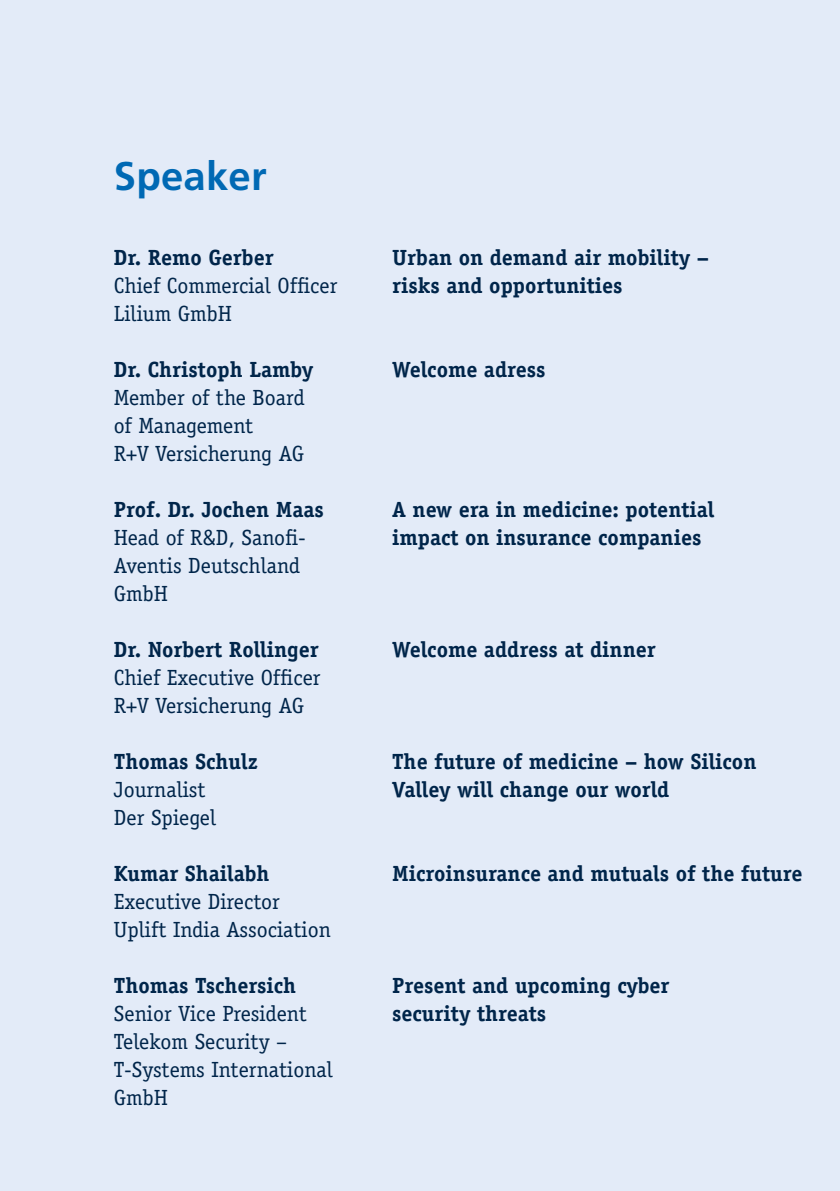
<style>
.page{position:relative;width:840px;height:1191px;background:#fff}
.page>*{position:absolute;margin:0;border:0;box-sizing:border-box;transform-origin:0 0}
.t1{font:700 40px "Frutiger";letter-spacing:.005em;color:#0069b4}
.t2{font:700 22px "Officina Serif";color:#00254a}
.t3{font:22px/28px "Officina Serif";color:#00254a}
</style>
<div class="page">
<div style="left:0;top:0;width:839px;height:1191px;background:#e3ebf8"></div>
<h1 class="t1" style="left:114px;top:153px;width:154px">Speaker</h1>
<p class="t2" style="left:114px;top:243px;width:161px">Dr. Remo Gerber</p>
<p class="t2" style="left:392px;top:243px;width:318px">Urban on demand air mobility –</p>
<p class="t3" style="left:114px;top:271px;width:225px">Chief Commercial Officer</p>
<p class="t2" style="left:392px;top:271px;width:232px">risks and opportunities</p>
<p class="t3" style="left:114px;top:299px;width:120px">Lilium GmbH</p>
<p class="t2" style="left:114px;top:355px;width:201px">Dr. Christoph Lamby</p>
<p class="t2" style="left:392px;top:355px;width:155px">Welcome adress</p>
<p class="t3" style="left:114px;top:383px;width:192px">Member of the Board of Management<br>R+V Versicherung AG</p>
<p class="t2" style="left:114px;top:495px;width:211px">Prof. Dr. Jochen Maas</p>
<p class="t2" style="left:392px;top:495px;width:323px">A new era in medicine: potential</p>
<p class="t3" style="left:114px;top:523px;width:193px">Head of R&amp;D, Sanofi-</p>
<p class="t2" style="left:392px;top:523px;width:310px">impact on insurance companies</p>
<p class="t3" style="left:114px;top:551px;width:188px">Aventis Deutschland<br>GmbH</p>
<p class="t2" style="left:114px;top:635px;width:206px">Dr. Norbert Rollinger</p>
<p class="t2" style="left:392px;top:635px;width:265px">Welcome address at dinner</p>
<p class="t3" style="left:114px;top:663px;width:208px">Chief Executive Officer<br>R+V Versicherung AG</p>
<p class="t2" style="left:114px;top:747px;width:145px">Thomas Schulz</p>
<p class="t2" style="left:392px;top:747px;width:365px">The future of medicine – how Silicon</p>
<p class="t3" style="left:114px;top:775px;width:93px">Journalist</p>
<p class="t2" style="left:392px;top:775px;width:279px">Valley will change our world</p>
<p class="t3" style="left:114px;top:803px;width:104px">Der Spiegel</p>
<p class="t2" style="left:114px;top:859px;width:157px">Kumar Shailabh</p>
<p class="t2" style="left:392px;top:859px;width:411px">Microinsurance and mutuals of the future</p>
<p class="t3" style="left:114px;top:887px;width:218px">Executive Director<br>Uplift India Association</p>
<p class="t2" style="left:114px;top:971px;width:184px">Thomas Tschersich</p>
<p class="t2" style="left:392px;top:971px;width:279px">Present and upcoming cyber</p>
<p class="t3" style="left:114px;top:999px;width:194px">Senior Vice President</p>
<p class="t2" style="left:392px;top:999px;width:155px">security threats</p>
<p class="t3" style="left:114px;top:1027px;width:220px">Telekom Security –<br>T-Systems International<br>GmbH</p>
</div>
